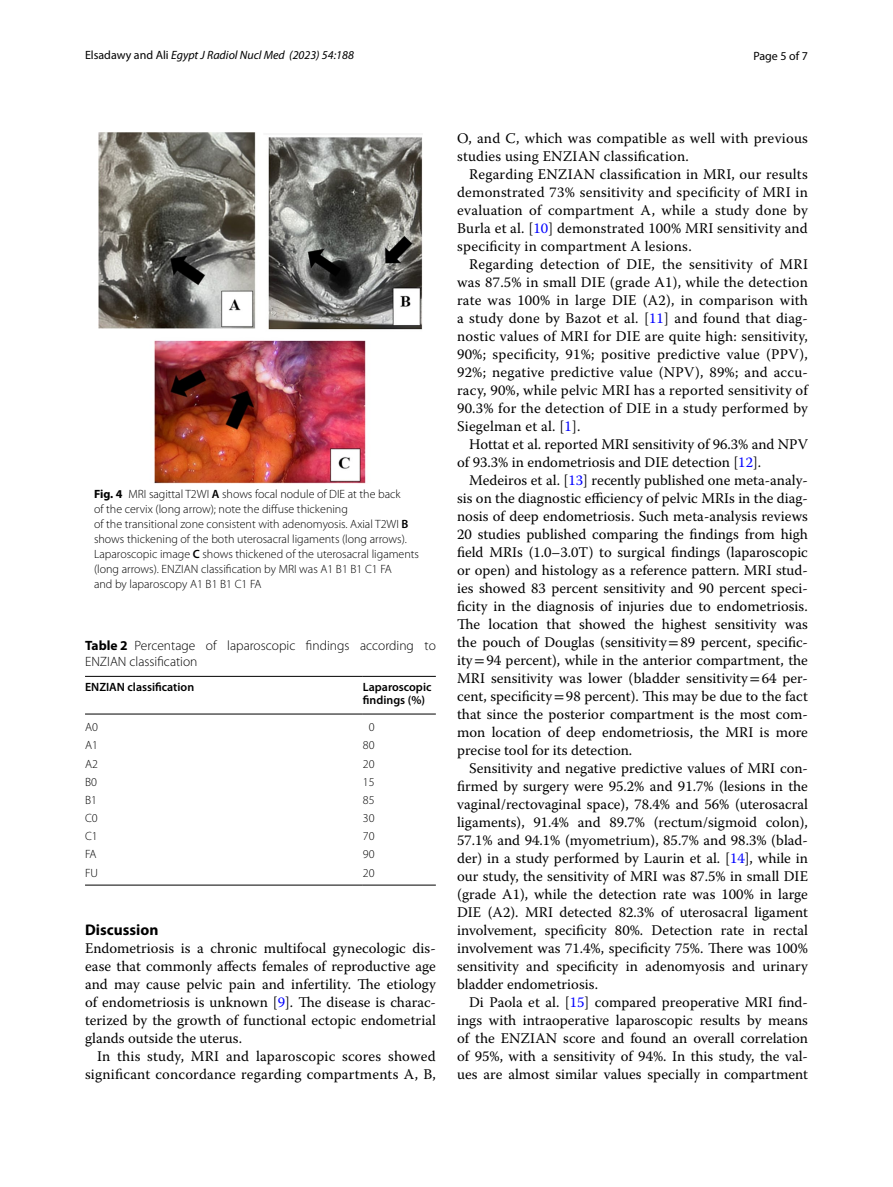
<style>
.page{position:relative;width:893px;height:1187px;background:#fff}
.page>*{position:absolute;margin:0;border:0;box-sizing:border-box;transform-origin:0 0}
.t1{font:700 15.45px "Myriad Pro";color:#000}
.t2{font:14.7px/18px "Warnock Pro";letter-spacing:.005em;color:#000;text-align:justify}
.t3{font:300 13.5px/16.5px "Myriad Pro";color:#000}
.t4{font:300 12px/15px "Myriad Pro";color:#000}
.t5{font:italic 12px "Myriad Pro";color:#000}
.t6{font:600 12px/13.5px "Myriad Pro";color:#000}
.t7{font:12px "Myriad Pro";color:#000}
.s1{font-style:normal}
.s2{font-weight:700}
.s3{font-weight:600}
.s4{color:#00f}
.s5{font-family:"STIX"}
</style>
<div class="page">
<img style="left:99px;top:133px;width:323px;height:350px">
<hr style="left:85px;top:676px;width:278px;height:1px;background:#000">
<hr style="left:85px;top:713px;width:278px;height:1px;background:#000">
<hr style="left:363px;top:676px;width:73px;height:1px;background:#000">
<hr style="left:363px;top:713px;width:73px;height:1px;background:#000">
<hr style="left:85px;top:884px;width:278px;height:1px;background:#000">
<hr style="left:363px;top:884px;width:73px;height:1px;background:#000">
<p class="t5" style="left:85px;top:48px;width:270px"><span class="s1">Elsadawy and Ali</span> Egypt J Radiol Nucl Med (2023) 54:188</p>
<p class="t7" style="left:753px;top:48px;width:56px">Page 5 of 7</p>
<p class="t4" style="left:94px;top:487px;width:326px"><span class="s2">Fig. 4</span> MRI sagittal T2WI <span class="s3">A</span> shows focal nodule of DIE at the back<br>of the cervix (long arrow); note the diffuse thickening<br>of the transitional zone consistent with adenomyosis. Axial T2WI <span class="s3">B </span>shows thickening of the both uterosacral ligaments (long arrows).<br>Laparoscopic image <span class="s3">C</span> shows thickened of the uterosacral ligaments (long arrows). ENZIAN classification by MRI was A1 B1 B1 C1 FA<br>and by laparoscopy A1 B1 B1 C1 FA</p>
<p class="t3" style="left:85px;top:637px;width:352px"><span class="s2">Table 2</span> Percentage of laparoscopic findings according to<br>ENZIAN classification</p>
<p class="t6" style="left:85px;top:679px;width:111px">ENZIAN classification</p>
<p class="t6" style="left:363px;top:679px;width:70px">Laparoscopic findings (%)</p>
<p class="t4" style="left:85px;top:719px;width:14px">A0</p>
<p class="t4" style="left:369px;top:719px;width:7px">0</p>
<p class="t4" style="left:85px;top:738px;width:14px">A1</p>
<p class="t4" style="left:363px;top:738px;width:13px">80</p>
<p class="t4" style="left:85px;top:756px;width:14px">A2</p>
<p class="t4" style="left:363px;top:756px;width:13px">20</p>
<p class="t4" style="left:85px;top:774px;width:13px">B0</p>
<p class="t4" style="left:363px;top:774px;width:13px">15</p>
<p class="t4" style="left:85px;top:792px;width:13px">B1</p>
<p class="t4" style="left:363px;top:792px;width:13px">85</p>
<p class="t4" style="left:85px;top:810px;width:14px">C0</p>
<p class="t4" style="left:363px;top:810px;width:13px">30</p>
<p class="t4" style="left:85px;top:828px;width:14px">C1</p>
<p class="t4" style="left:363px;top:828px;width:13px">70</p>
<p class="t4" style="left:85px;top:846px;width:13px">FA</p>
<p class="t4" style="left:363px;top:846px;width:13px">90</p>
<p class="t4" style="left:85px;top:865px;width:15px">FU</p>
<p class="t4" style="left:363px;top:865px;width:13px">20</p>
<p class="t1" style="left:85px;top:920px;width:75px">Discussion</p>
<p class="t2" style="left:85px;top:939px;width:352px">Endometriosis is a chronic multifocal gynecologic dis&shy;ease that commonly affects females of reproductive age and may cause pelvic pain and infertility. The etiology of endometriosis is unknown [<span class="s4">9</span>]. The disease is charac&shy;terized by the growth of functional ectopic endometrial glands outside the uterus.</p>
<p class="t2" style="left:85px;top:1047px;width:352px;text-align:right">In this study, MRI and laparoscopic scores showed significant concordance regarding compartments A, B,</p>
<p class="t2" style="left:457px;top:128px;width:352px">O, and C, which was compatible as well with previous studies using ENZIAN classification.</p>
<p class="t2" style="left:457px;top:164px;width:352px;text-indent:12px">Regarding ENZIAN classification in MRI, our results demonstrated 73% sensitivity and specificity of MRI in evaluation of compartment A, while a study done by Burla et al. [<span class="s4">10</span>] demonstrated 100% MRI sensitivity and specificity in compartment A lesions.</p>
<p class="t2" style="left:457px;top:254px;width:352px;text-indent:12px">Regarding detection of DIE, the sensitivity of MRI was 87.5% in small DIE (grade A1), while the detection rate was 100% in large DIE (A2), in comparison with a study done by Bazot et al. [<span class="s4">11</span>] and found that diag&shy;nostic values of MRI for DIE are quite high: sensitivity, 90%; specificity, 91%; positive predictive value (PPV), 92%; negative predictive value (NPV), 89%; and accu&shy;racy, 90%, while pelvic MRI has a reported sensitivity of 90.3% for the detection of DIE in a study performed by Siegelman et al. [<span class="s4">1</span>].</p>
<p class="t2" style="left:457px;top:434px;width:352px;text-indent:12px">Hottat et al. reported MRI sensitivity of 96.3% and NPV of 93.3% in endometriosis and DIE detection [<span class="s4">12</span>].</p>
<p class="t2" style="left:457px;top:470px;width:352px;text-indent:12px">Medeiros et al. [<span class="s4">13</span>] recently published one meta-analy&shy;sis on the diagnostic efficiency of pelvic MRIs in the diag&shy;nosis of deep endometriosis. Such meta-analysis reviews 20 studies published comparing the findings from high field MRIs (1.0–3.0T) to surgical findings (laparoscopic or open) and histology as a reference pattern. MRI stud&shy;ies showed 83 percent sensitivity and 90 percent speci&shy;ficity in the diagnosis of injuries due to endometriosis.<br>The location that showed the highest sensitivity was the pouch of Douglas (sensitivity<span class="s5">=</span>89 percent, specific&shy;ity<span class="s5">=</span>94 percent), while in the anterior compartment, the MRI sensitivity was lower (bladder sensitivity<span class="s5">=</span>64 per&shy;cent, specificity<span class="s5">=</span>98 percent). This may be due to the fact that since the posterior compartment is the most com&shy;mon location of deep endometriosis, the MRI is more precise tool for its detection.</p>
<p class="t2" style="left:457px;top:758px;width:352px;text-indent:12px">Sensitivity and negative predictive values of MRI con&shy;firmed by surgery were 95.2% and 91.7% (lesions in the vaginal/rectovaginal space), 78.4% and 56% (uterosacral ligaments), 91.4% and 89.7% (rectum/sigmoid colon), 57.1% and 94.1% (myometrium), 85.7% and 98.3% (blad&shy;der) in a study performed by Laurin et al. [<span class="s4">14</span>], while in our study, the sensitivity of MRI was 87.5% in small DIE (grade A1), while the detection rate was 100% in large DIE (A2). MRI detected 82.3% of uterosacral ligament involvement, specificity 80%. Detection rate in rectal involvement was 71.4%, specificity 75%. There was 100% sensitivity and specificity in adenomyosis and urinary bladder endometriosis.</p>
<p class="t2" style="left:457px;top:992px;width:352px;text-indent:12px">Di Paola et al. [<span class="s4">15</span>] compared preoperative MRI find&shy;ings with intraoperative laparoscopic results by means of the ENZIAN score and found an overall correlation of 95%, with a sensitivity of 94%. In this study, the val&shy;ues are almost similar values specially in compartment</p>
</div>
